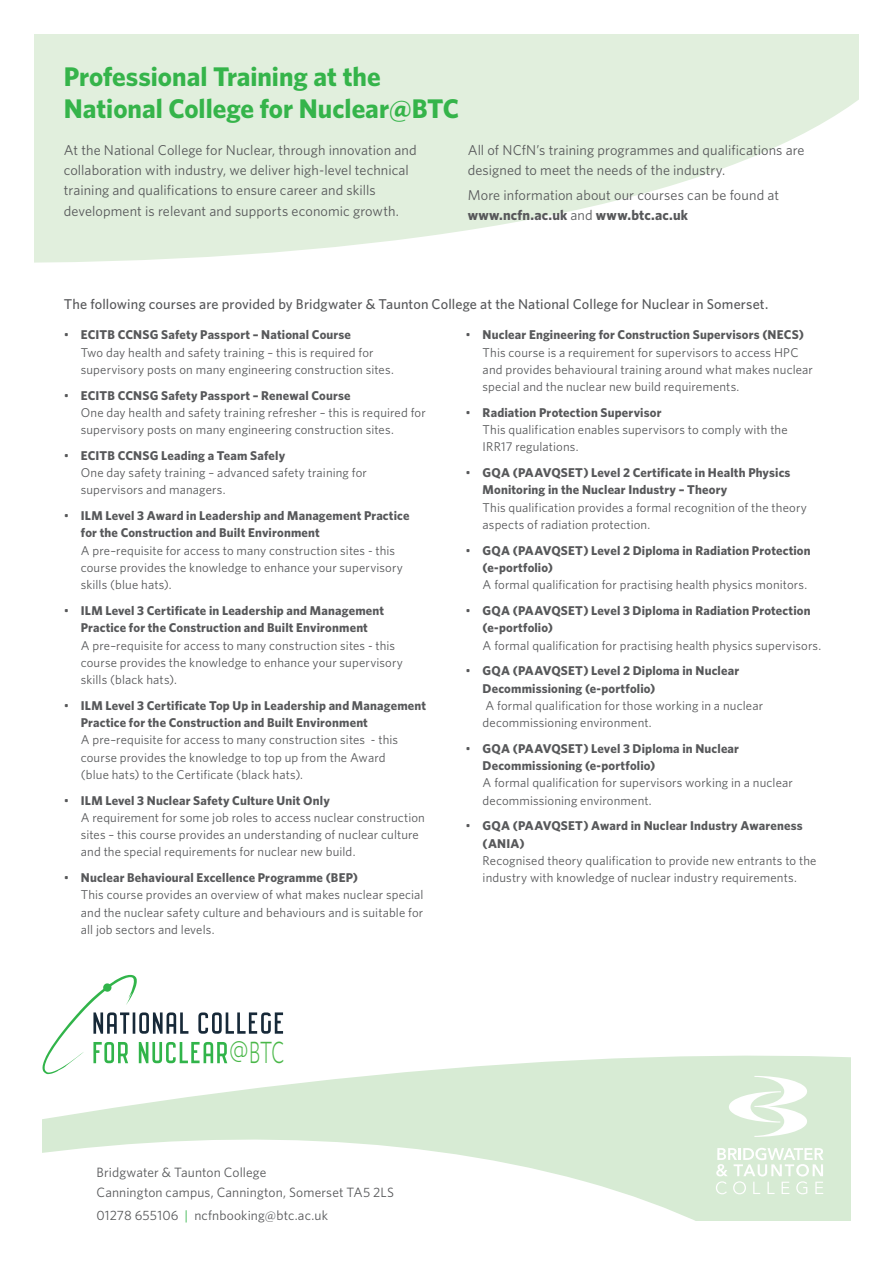
<style>
.page{position:relative;width:893px;height:1263px;background:#fff}
.page>*{position:absolute;margin:0;border:0;box-sizing:border-box;transform-origin:0 0}
.t1{font:300 30.3px "Circe";color:#49b748;scale:.64 1}
.Main_Heads{font:700 27px/31.5px "Whitney HTF";color:#35b44a}
.Text_2_Column{font:14.25px/20.2px "Whitney HTF";letter-spacing:.005em;color:#57585a}
.Text_Head{font:500 14.25px "Whitney HTF";letter-spacing:.005em;color:#57585a}
.Text{font:13.5px/19.5px "Whitney HTF";letter-spacing:.01em;color:#57585a}
.t2{font:12.75px/17.2px "Whitney HTF";letter-spacing:.01em;color:#57585a}
.t3{font:700 12.75px/17.2px "Whitney HTF";letter-spacing:.015em;color:#57585a}
.s1{font-weight:700}
.s2{font-weight:400}
.s3{color:#35b44a}
</style>
<div class="page">
<svg style="left:43px;top:1055px;width:807px;height:165px;fill:#d7ebd4"></svg>
<svg style="left:716px;top:1148px;width:107px;height:46px"></svg>
<svg style="left:729px;top:1076px;width:78px;height:61px"></svg>
<svg style="left:34px;top:34px;width:825px;height:229px;fill:#e1efdd"></svg>
<svg style="left:43px;top:975px;width:240px;height:99px"></svg>
<p class="Main_Heads" style="left:64px;top:60px;width:397px">Professional Training at the<br>National College for Nuclear@BTC</p>
<p class="Text_2_Column" style="left:64px;top:139px;width:354px">At the National College for Nuclear, through innovation and collaboration with industry, we deliver high-level technical training and qualifications to ensure career and skills development is relevant and supports economic growth.</p>
<p class="Text_2_Column" style="left:468px;top:139px;width:338px">All of NCfN’s training programmes and qualifications are designed to meet the needs of the industry.</p>
<p class="Text_2_Column" style="left:468px;top:184px;width:313px">More information about our courses can be found at <span class="s1">www.ncfn.ac.uk</span> and <span class="s1">www.btc.ac.uk</span></p>
<p class="Text_Head" style="left:64px;top:296px;width:706px">The following courses are provided by Bridgwater &amp; Taunton College at the National College for Nuclear in Somerset.</p>
<p class="t2" style="left:81px;top:326px;width:314px;text-indent:-17px">• <span class="s1">ECITB CCNSG Safety Passport – National Course<br></span>Two day health and safety training – this is required for supervisory posts on many engineering construction sites.</p>
<p class="t2" style="left:81px;top:386px;width:347px;text-indent:-17px">• <span class="s1">ECITB CCNSG Safety Passport – Renewal Course<br></span>One day health and safety training refresher – this is required for supervisory posts on many engineering construction sites.</p>
<p class="t2" style="left:81px;top:447px;width:288px;text-indent:-17px">• <span class="s1">ECITB CCNSG Leading a Team Safely<br></span>One day safety training – advanced safety training for supervisors and managers.</p>
<p class="t2" style="left:81px;top:507px;width:330px;text-indent:-17px">• <span class="s1">ILM Level 3 Award in Leadership and Management Practice for the Construction and Built Environment<br></span>A pre–requisite for access to many construction sites - this course provides the knowledge to enhance your supervisory skills (blue hats).</p>
<p class="t2" style="left:81px;top:602px;width:324px;text-indent:-17px">• <span class="s1">ILM Level 3 Certificate in Leadership and Management Practice for the Construction and Built Environment<br></span>A pre–requisite for access to many construction sites - this course provides the knowledge to enhance your supervisory skills (black hats).</p>
<p class="t2" style="left:81px;top:696px;width:347px;text-indent:-17px">• <span class="s1">ILM Level 3 Certificate Top Up in Leadership and Management Practice for the Construction and Built Environment<br></span>A pre–requisite for access to many construction sites - this course provides the knowledge to top up from the Award<br>(blue hats) to the Certificate (black hats).</p>
<p class="t2" style="left:81px;top:791px;width:346px;text-indent:-17px">• <span class="s1">ILM Level 3 Nuclear Safety Culture Unit Only<br></span>A requirement for some job roles to access nuclear construction sites – this course provides an understanding of nuclear culture and the special requirements for nuclear new build.</p>
<p class="t2" style="left:81px;top:869px;width:344px;text-indent:-17px">• <span class="s1">Nuclear Behavioural Excellence Programme (BEP)<br></span>This course provides an overview of what makes nuclear special and the nuclear safety culture and behaviours and is suitable for all job sectors and levels.</p>
<p class="t2" style="left:483px;top:326px;width:332px;text-indent:-17px">• <span class="s1">Nuclear Engineering for Construction Supervisors (NECS)<br></span>This course is a requirement for supervisors to access HPC and provides behavioural training around what makes nuclear special and the nuclear new build requirements.</p>
<p class="t2" style="left:483px;top:404px;width:307px;text-indent:-17px">• <span class="s1">Radiation Protection Supervisor<br></span>This qualification enables supervisors to comply with the<br>IRR17 regulations.</p>
<p class="t2" style="left:483px;top:464px;width:326px;text-indent:-17px">• <span class="s1">GQA (PAAVQSET) Level 2 Certificate in Health Physics Monitoring in the Nuclear Industry – Theory<br></span>This qualification provides a formal recognition of the theory aspects of radiation protection.</p>
<p class="t3" style="left:483px;top:541px;width:330px;text-indent:-17px"><span class="s2">•</span> GQA (PAAVQSET) Level 2 Diploma in Radiation Protection (e-portfolio)<br><span class="s2">A formal qualification for practising health physics monitors.</span></p>
<p class="t3" style="left:483px;top:601px;width:340px;text-indent:-17px"><span class="s2">•</span> GQA (PAAVQSET) Level 3 Diploma in Radiation Protection (e-portfolio)<br><span class="s2">A formal qualification for practising health physics supervisors.</span></p>
<p class="t2" style="left:483px;top:662px;width:282px;text-indent:-17px">• <span class="s1">GQA (PAAVQSET) Level 2 Diploma in Nuclear Decommissioning (e-portfolio)<br></span>A formal qualification for those working in a nuclear decommissioning environment.</p>
<p class="t2" style="left:483px;top:739px;width:312px;text-indent:-17px">• <span class="s1">GQA (PAAVQSET) Level 3 Diploma in Nuclear Decommissioning (e-portfolio)<br></span>A formal qualification for supervisors working in a nuclear decommissioning environment.</p>
<p class="t2" style="left:483px;top:817px;width:335px;text-indent:-17px">• <span class="s1">GQA (PAAVQSET) Award in Nuclear Industry Awareness (ANIA)<br></span>Recognised theory qualification to provide new entrants to the industry with knowledge of nuclear industry requirements.</p>
<p class="t1" style="left:229px;top:1033px;width:87px"><sup>@</sup>BTC</p>
<p class="Text" style="left:96px;top:1162px;width:299px">Bridgwater &amp; Taunton College<br>Cannington campus, Cannington, Somerset TA5 2LS</p>
<p class="Text" style="left:96px;top:1206px;width:233px">01278 655106 <span class="s3">|</span> ncfnbooking@btc.ac.uk</p>
</div>
